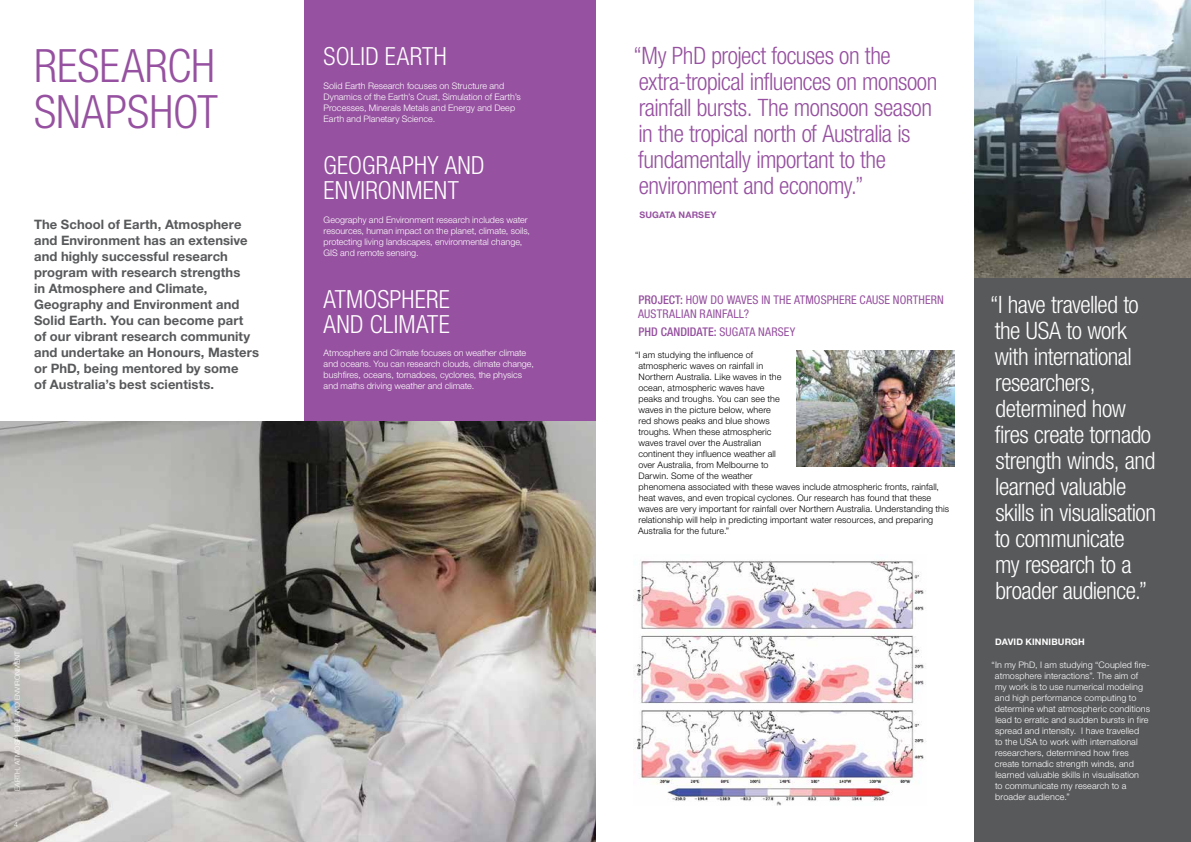
<style>
.page{position:relative;width:1191px;height:842px;background:#fff}
.page>*{position:absolute;margin:0;border:0;box-sizing:border-box;transform-origin:0 0}
.t1{font:300 condensed 46px/46px "Helvetica Neue";color:#9651a0}
.t2{font:300 condensed 25px/25px "Helvetica Neue";letter-spacing:.01em;color:#fff}
.t3{font:300 condensed 24px/26px "Helvetica Neue";letter-spacing:-.025em;color:#fff}
.t4{font:300 condensed 24px/26px "Helvetica Neue";letter-spacing:-.02em;color:#9651a0}
.t5{font:700 13px/16px "Helvetica Neue";letter-spacing:.005em;color:#58595b}
.t6{font:condensed 12px/14.4px "Helvetica Neue";letter-spacing:.01em;color:#9651a0}
.t7{font:500 condensed 12px "Helvetica Neue";letter-spacing:.005em;color:#9651a0}
.t8{font:300 9px/11px "Helvetica Neue";letter-spacing:.005em;color:#fff}
.t9{font:300 9px/11px "Helvetica Neue";letter-spacing:.01em;color:#000}
.t10{font:700 9px "Helvetica Neue";letter-spacing:.015em;color:#fff}
.t11{font:700 9px "Helvetica Neue";letter-spacing:.02em;color:#9651a0}
.t12{font:300 7px "Helvetica Neue";letter-spacing:.01em;color:#fff}
.s1{font-weight:500}
.s2{font-weight:400}
</style>
<div class="page">
<div style="left:974px;top:0;width:217px;height:842px;background:#58595b"></div>
<img style="left:974px;top:0;width:217px;height:277px">
<div style="left:304px;top:0;width:291px;height:478px;background:#9651a0"></div>
<img style="left:0;top:421px;width:595px;height:421px">
<img style="left:634px;top:560px;width:293px;height:246px">
<img style="left:796px;top:351px;width:159px;height:116px">
<h1 class="t1" style="left:34px;top:42px;width:185px">RESEARCH<br>SNAPSHOT</h1>
<p class="t5" style="left:34px;top:216px;width:226px">The School of Earth, Atmosphere and Environment has an extensive and highly successful research program with research strengths<br>in Atmosphere and Climate,<br>Geography and Environment and<br>Solid Earth. You can become part of our vibrant research community and undertake an Honours, Masters or PhD, being mentored by some<br>of Australia’s best scientists.</p>
<h2 class="t2" style="left:324px;top:44px;width:125px">SOLID EARTH</h2>
<p class="t8" style="left:324px;top:80px;width:199px">Solid Earth Research focuses on Structure and Dynamics of the Earth’s Crust, Simulation of Earth’s Processes, Minerals Metals and Energy and Deep Earth and Planetary Science.</p>
<h2 class="t2" style="left:324px;top:152px;width:163px">GEOGRAPHY AND<br>ENVIRONMENT</h2>
<p class="t8" style="left:324px;top:214px;width:208px">Geography and Environment research includes water resources, human impact on the planet, climate, soils, protecting living landscapes, environmental change, GIS and remote sensing.</p>
<h2 class="t2" style="left:324px;top:286px;width:128px">ATMOSPHERE<br>AND CLIMATE</h2>
<p class="t8" style="left:324px;top:347px;width:212px">Atmosphere and Climate focuses on weather climate and oceans. You can research clouds, climate change, bushfires, oceans, tornadoes, cyclones, the physics and maths driving weather and climate.</p>
<p class="t12" style="left:13px;top:791px;width:142px;rotate:-90deg">EARTH, ATMOSPHERE AND ENVIRONMENT</p>
<p class="t12" style="left:14px;top:820px;width:5px">4</p>
<h3 class="t4" style="left:633px;top:43px;width:305px">“My PhD project focuses on the extra-tropical influences on monsoon rainfall bursts. The monsoon season in the tropical north of Australia is fundamentally important to the environment and economy.”</h3>
<p class="t11" style="left:639px;top:209px;width:79px">SUGATA NARSEY</p>
<h3 class="t6" style="left:638px;top:292px;width:307px"><span class="s1">PROJECT:</span> HOW DO WAVES IN THE ATMOSPHERE CAUSE NORTHERN<br>AUSTRALIAN RAINFALL?</h3>
<h3 class="t7" style="left:638px;top:324px;width:158px">PHD CANDIDATE: <span class="s2">SUGATA NARSEY</span></h3>
<p class="t9" style="left:638px;top:349px;width:313px;text-indent:-3px">“I am studying the influence of<br>atmospheric waves on rainfall in<br>Northern Australia. Like waves in the<br>ocean, atmospheric waves have<br>peaks and troughs. You can see the<br>waves in the picture below, where<br>red shows peaks and blue shows<br>troughs. When these atmospheric<br>waves travel over the Australian<br>continent they influence weather all<br>over Australia, from Melbourne to<br>Darwin. Some of the weather<br>phenomena associated with these waves include atmospheric fronts, rainfall, heat waves, and even tropical cyclones. Our research has found that these waves are very important for rainfall over Northern Australia. Understanding this relationship will help in predicting important water resources, and preparing Australia for the future.”</p>
<h3 class="t3" style="left:990px;top:291px;width:167px">“I have travelled to the USA to work with international researchers, determined how fires create tornado strength winds, and learned valuable skills in visualisation to communicate<br>my research to a broader audience.”</h3>
<p class="t10" style="left:995px;top:636px;width:91px">DAVID KINNIBURGH</p>
<p class="t8" style="left:995px;top:659px;width:157px;text-indent:-3px">“In my PhD, I am studying “Coupled fire&shy;atmosphere interactions”. The aim of my work is to use numerical modeling and high performance computing to determine what atmospheric conditions lead to erratic and sudden bursts in fire spread and intensity. I have travelled<br>to the USA to work with international researchers, determined how fires create tornadic strength winds, and learned valuable skills in visualisation<br>to communicate my research to a broader audience.”</p>
</div>
